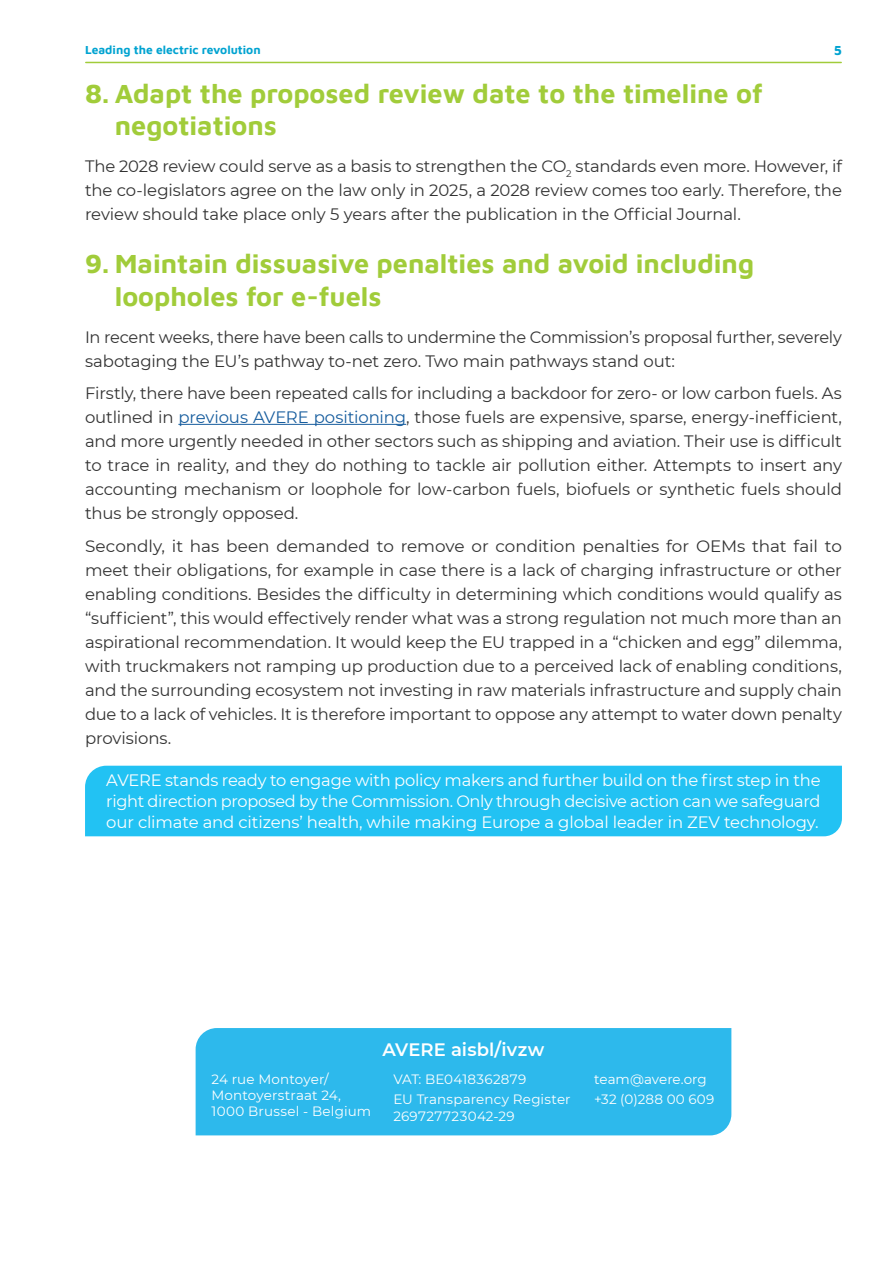
<style>
.page{position:relative;width:893px;height:1263px;background:#fff}
.page>*{position:absolute;margin:0;border:0;box-sizing:border-box;transform-origin:0 0}
.t1{font:700 27px/32.4px "Maven Pro";color:#a1cc3a}
.Body_text{font:600 18px "Montserrat";letter-spacing:.01em;color:#fff}
.Body_text-2{font:16.5px/24px "Montserrat";letter-spacing:-.015em;color:#333;text-align:justify}
.Background_box{font:16.5px/21px "Montserrat";letter-spacing:-.01em;color:#fff;text-align:justify}
.Body_text-3{font:13.5px/16.2px "Montserrat";letter-spacing:.015em;color:#fff}
.Body_text-4{font:13.5px "Montserrat";letter-spacing:-.005em;color:#fff}
.t2{font:700 13.5px "Maven Pro";color:#00a3d1}
.t3{font:700 12px "Maven Pro";color:#00a3d1}
.s1{color:#175d9e}
</style>
<div class="page">
<hr style="left:86px;top:62px;width:755px;height:1px;background:#a1cc3a">
<hr style="left:178px;top:424px;width:228px;height:1px;background:#175d9e">
<div style="left:85px;top:766px;width:757px;height:70px;background:#22c2f3"></div>
<div style="left:196px;top:1028px;width:535px;height:107px;background:#2db9ec"></div>
<p class="t3" style="left:85px;top:41px;width:177px">Leading the electric revolution</p>
<p class="t2" style="left:834px;top:42px;width:10px">5</p>
<p class="t1" style="left:115px;top:75px;width:649px;text-indent:-30px">8. Adapt the proposed review date to the timeline of negotiations</p>
<p class="Body_text-2" style="left:85px;top:153px;width:758px">The 2028 review could serve as a basis to strengthen the CO<sub>2</sub> standards even more. However, if the co-legislators agree on the law only in 2025, a 2028 review comes too early. Therefore, the review should take place only 5 years after the publication in the Official Journal.</p>
<p class="t1" style="left:115px;top:246px;width:641px;text-indent:-30px">9. Maintain dissuasive penalties and avoid including loopholes for e-fuels</p>
<p class="Body_text-2" style="left:85px;top:324px;width:758px">In recent weeks, there have been calls to undermine the Commission’s proposal further, severely sabotaging the EU’s pathway to-net zero. Two main pathways stand out:</p>
<p class="Body_text-2" style="left:85px;top:381px;width:758px">Firstly, there have been repeated calls for including a backdoor for zero- or low carbon fuels. As outlined in <span class="s1">previous AVERE positioning</span>, those fuels are expensive, sparse, energy-inefficient, and more urgently needed in other sectors such as shipping and aviation. Their use is difficult to trace in reality, and they do nothing to tackle air pollution either. Attempts to insert any accounting mechanism or loophole for low-carbon fuels, biofuels or synthetic fuels should thus be strongly opposed.</p>
<p class="Body_text-2" style="left:85px;top:533px;width:758px">Secondly, it has been demanded to remove or condition penalties for OEMs that fail to meet their obligations, for example in case there is a lack of charging infrastructure or other enabling conditions. Besides the difficulty in determining which conditions would qualify as “sufficient”, this would effectively render what was a strong regulation not much more than an aspirational recommendation. It would keep the EU trapped in a “chicken and egg” dilemma, with truckmakers not ramping up production due to a perceived lack of enabling conditions, and the surrounding ecosystem not investing in raw materials infrastructure and supply chain due to a lack of vehicles. It is therefore important to oppose any attempt to water down penalty provisions.</p>
<p class="Background_box" style="left:106px;top:769px;width:716px">AVERE stands ready to engage with policy makers and further build on the first step in the right direction proposed by the Commission. Only through decisive action can we safeguard our climate and citizens’ health, while making Europe a global leader in ZEV technology.</p>
<p class="Body_text" style="left:383px;top:1037px;width:163px">AVERE aisbl/ivzw</p>
<p class="Body_text-3" style="left:212px;top:1070px;width:161px">24 rue Montoyer/<br>Montoyerstraat 24,<br>1000 Brussel - Belgium</p>
<p class="Body_text-3" style="left:393px;top:1070px;width:134px">VAT: BE0418362879</p>
<p class="Body_text-3" style="left:393px;top:1091px;width:179px">EU Transparency Register<br>269727723042-29</p>
<p class="Body_text-4" style="left:594px;top:1070px;width:114px">team@avere.org</p>
<p class="Body_text-3" style="left:594px;top:1091px;width:122px">+32 (0)288 00 609</p>
</div>
